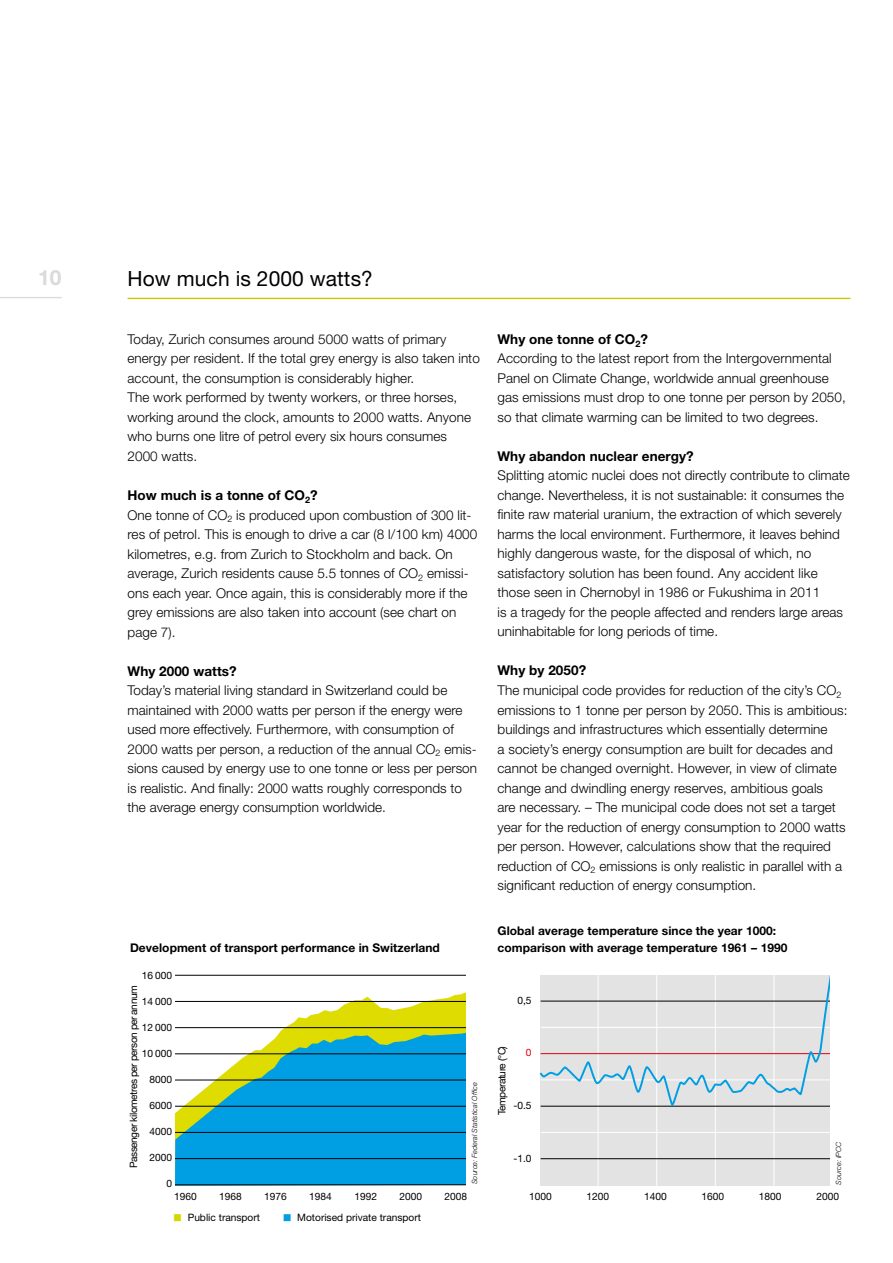
<style>
.page{position:relative;width:893px;height:1263px;background:#fff}
.page>*{position:absolute;margin:0;border:0;box-sizing:border-box;transform-origin:0 0}
.t1{font:21px "Helvetica Neue";letter-spacing:.005em;color:#000}
.t2{font:700 21px "Helvetica Neue";color:#d9dada}
.t3{font:300 13.5px/19.5px "Helvetica Neue";letter-spacing:.005em;color:#000}
.t4{font:700 13.5px "Helvetica Neue";letter-spacing:.005em;color:#000}
.t5{font:700 12px/16.5px "Helvetica Neue";letter-spacing:.005em;color:#000}
.t6{font:10.2px "Helvetica Neue";color:#000}
.t7{font:10.2px "Helvetica Neue";letter-spacing:-.045em;color:#000}
.t8{font:10.2px "Helvetica Neue";color:#e3000b}
.t9{font:italic 300 7.2px "Helvetica Neue";letter-spacing:.005em;color:#000}
.s1{font-weight:700}
</style>
<div class="page">
<hr style="left:128px;top:298px;width:722px;height:1px;background:#c3c800">
<svg style="left:175px;top:992px;width:291px;height:39px"></svg>
<svg style="left:175px;top:1031px;width:291px;height:155px;fill:#009ee3"></svg>
<hr style="left:175px;top:975px;width:300px;height:1px;background:#000">
<hr style="left:175px;top:1027px;width:300px;height:1px;background:#000">
<hr style="left:175px;top:1001px;width:300px;height:1px;background:#000">
<hr style="left:175px;top:1053px;width:300px;height:1px;background:#000">
<hr style="left:175px;top:1106px;width:300px;height:1px;background:#000">
<hr style="left:175px;top:1080px;width:300px;height:1px;background:#000">
<hr style="left:175px;top:1158px;width:300px;height:1px;background:#000">
<hr style="left:175px;top:1132px;width:300px;height:1px;background:#000">
<hr style="left:175px;top:1184px;width:300px;height:1px;background:#000">
<div style="left:466px;top:940px;width:16px;height:249px;background:#fff"></div>
<div style="left:540px;top:975px;width:292px;height:210px;background:#e3e3e3"></div>
<hr style="left:656px;top:974px;width:1px;height:212px;background:#fff">
<hr style="left:598px;top:974px;width:1px;height:212px;background:#fff">
<hr style="left:715px;top:974px;width:1px;height:212px;background:#fff">
<hr style="left:774px;top:974px;width:1px;height:212px;background:#fff">
<hr style="left:541px;top:1158px;width:304px;height:1px;background:#000">
<hr style="left:541px;top:1132px;width:304px;height:1px;background:#fff">
<svg style="left:539px;top:975px;width:291px;height:132px"></svg>
<div style="left:830px;top:968px;width:15px;height:223px;background:#fff"></div>
<hr style="left:0;top:297px;width:62px;height:1px;background:#d9dada">
<h1 class="t2" style="left:38px;top:265px;width:25px">10</h1>
<h1 class="t1" style="left:128px;top:266px;width:247px">How much is 2000 watts?</h1>
<p class="t3" style="left:128px;top:329px;width:354px">Today, Zurich consumes around 5000 watts of primary energy per resident. If the total grey energy is also taken into account, the consumption is considerably higher.<br>The work performed by twenty workers, or three horses, working around the clock, amounts to 2000 watts. Anyone who burns one litre of petrol every six hours consumes 2000 watts.</p>
<p class="t3" style="left:128px;top:485px;width:351px"><span class="s1">How much is a tonne of CO</span><sub>2</sub><span class="s1">?<br></span>One tonne of CO<sub>2</sub> is produced upon combustion of 300 lit&shy;res of petrol. This is enough to drive a car (8 l/100 km) 4000 kilometres, e.g. from Zurich to Stockholm and back. On average, Zurich residents cause 5.5 tonnes of CO<sub>2</sub> emissi&shy;ons each year. Once again, this is considerably more if the grey emissions are also taken into account (see chart on page 7).</p>
<p class="t4" style="left:128px;top:662px;width:111px">Why 2000 watts?</p>
<p class="t3" style="left:128px;top:680px;width:351px">Today’s material living standard in Switzerland could be maintained with 2000 watts per person if the energy were used more effectively. Furthermore, with consumption of 2000 watts per person, a reduction of the annual CO<sub>2</sub> emis&shy;sions caused by energy use to one tonne or less per person is realistic. And finally: 2000 watts roughly corresponds to the average energy consumption worldwide.</p>
<p class="t5" style="left:130px;top:939px;width:311px">Development of transport performance in Switzerland</p>
<p class="t6" style="left:142px;top:969px;width:32px">16 000</p>
<p class="t6" style="left:142px;top:995px;width:32px">14 000</p>
<p class="t6" style="left:142px;top:1021px;width:32px">12 000</p>
<p class="t6" style="left:142px;top:1047px;width:32px">10 000</p>
<p class="t6" style="left:149px;top:1073px;width:24px">8000</p>
<p class="t6" style="left:149px;top:1099px;width:24px">6000</p>
<p class="t6" style="left:149px;top:1125px;width:24px">4000</p>
<p class="t6" style="left:149px;top:1151px;width:24px">2000</p>
<p class="t6" style="left:166px;top:1177px;width:7px">0</p>
<p class="t7" style="left:127px;top:1168px;width:184px;rotate:-90deg">Passenger kilometres per person per annum</p>
<p class="t9" style="left:470px;top:1184px;width:103px;rotate:-90deg">Source: Federal Statistical Office</p>
<p class="t6" style="left:174px;top:1190px;width:24px">1960</p>
<p class="t6" style="left:219px;top:1190px;width:24px">1968</p>
<p class="t6" style="left:264px;top:1190px;width:24px">1976</p>
<p class="t6" style="left:309px;top:1190px;width:24px">1984</p>
<p class="t6" style="left:354px;top:1190px;width:24px">1992</p>
<p class="t6" style="left:399px;top:1190px;width:24px">2000</p>
<p class="t6" style="left:445px;top:1190px;width:24px">2008</p>
<p class="t6" style="left:188px;top:1211px;width:74px">Public transport</p>
<p class="t6" style="left:297px;top:1211px;width:125px">Motorised private transport</p>
<p class="t3" style="left:497px;top:329px;width:350px"><span class="s1">Why one tonne of CO</span><sub>2</sub><span class="s1">?<br></span>According to the latest report from the Intergovernmental Panel on Climate Change, worldwide annual greenhouse gas emissions must drop to one tonne per person by 2050, so that climate warming can be limited to two degrees.</p>
<p class="t4" style="left:497px;top:448px;width:198px">Why abandon nuclear energy?</p>
<p class="t3" style="left:497px;top:466px;width:354px">Splitting atomic nuclei does not directly contribute to climate change. Nevertheless, it is not sustainable: it consumes the finite raw material uranium, the extraction of which severely harms the local environment. Furthermore, it leaves behind highly dangerous waste, for the disposal of which, no satisfactory solution has been found. Any accident like those seen in Chernobyl in 1986 or Fukushima in 2011<br>is a tragedy for the people affected and renders large areas uninhabitable for long periods of time.</p>
<p class="t3" style="left:497px;top:661px;width:351px"><span class="s1">Why by 2050?<br></span>The municipal code provides for reduction of the city’s CO<sub>2 </sub>emissions to 1 tonne per person by 2050. This is ambitious: buildings and infrastructures which essentially determine<br>a society’s energy consumption are built for decades and cannot be changed overnight. However, in view of climate change and dwindling energy reserves, ambitious goals<br>are necessary. – The municipal code does not set a target year for the reduction of energy consumption to 2000 watts per person. However, calculations show that the required reduction of CO<sub>2</sub> emissions is only realistic in parallel with a significant reduction of energy consumption.</p>
<p class="t5" style="left:497px;top:922px;width:292px">Global average temperature since the year 1000: comparison with average temperature 1961 – 1990</p>
<p class="t6" style="left:517px;top:994px;width:16px">0,5</p>
<p class="t7" style="left:496px;top:1115px;width:71px;rotate:-90deg">Temperature (°C)</p>
<p class="t8" style="left:526px;top:1047px;width:7px">0</p>
<p class="t6" style="left:513px;top:1099px;width:20px">-0.5</p>
<p class="t6" style="left:513px;top:1152px;width:20px">-1.0</p>
<p class="t9" style="left:834px;top:1185px;width:44px;rotate:-90deg">Source: IPCC</p>
<p class="t6" style="left:529px;top:1190px;width:24px">1000</p>
<p class="t6" style="left:587px;top:1190px;width:24px">1200</p>
<p class="t6" style="left:644px;top:1190px;width:24px">1400</p>
<p class="t6" style="left:701px;top:1190px;width:24px">1600</p>
<p class="t6" style="left:759px;top:1190px;width:24px">1800</p>
<p class="t6" style="left:816px;top:1190px;width:24px">2000</p>
</div>
